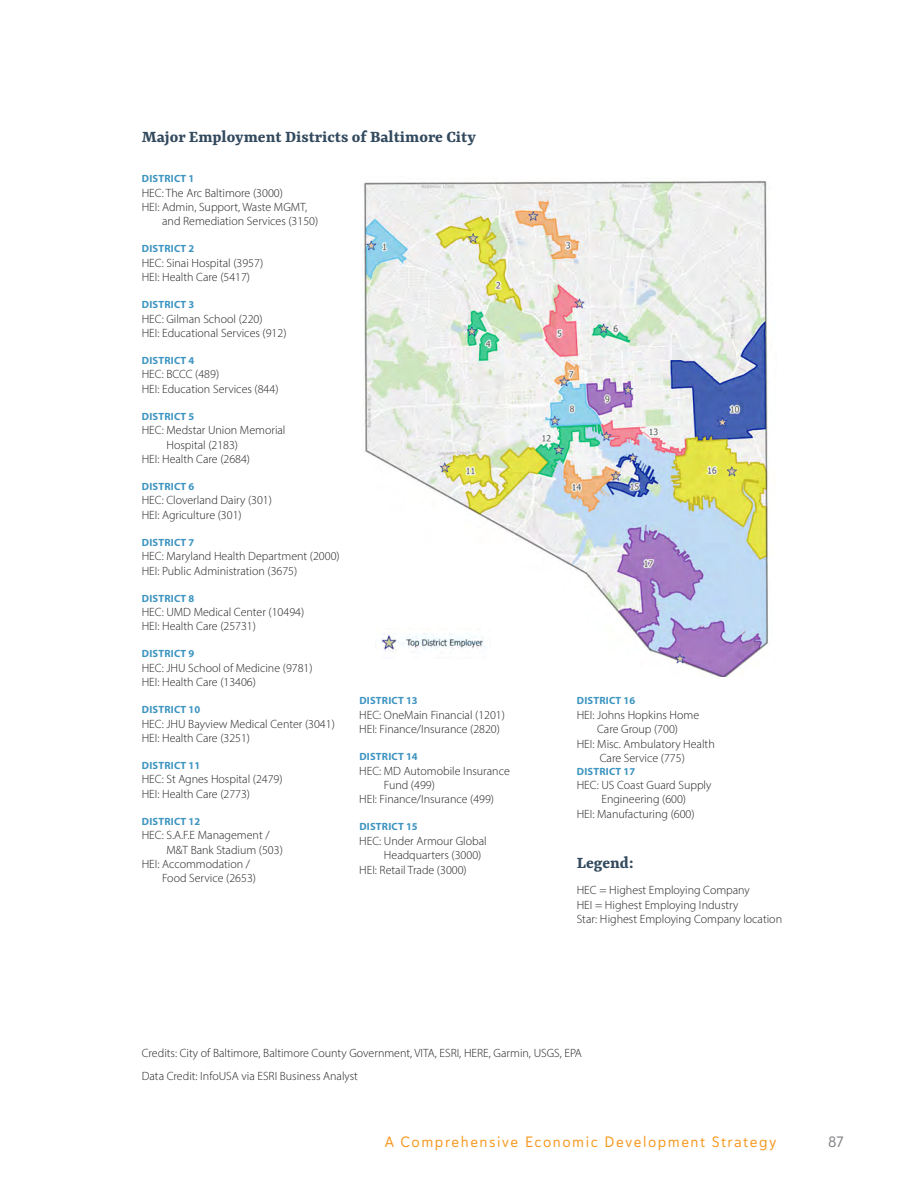
<style>
.page{position:relative;width:918px;height:1188px;background:#fff}
.page>*{position:absolute;margin:0;border:0;box-sizing:border-box;transform-origin:0 0}
.Appendix_Subs{font:700 18px "Yrsa";color:#334a5e}
.t1{font:15px "Haboro Soft Nor Reg";letter-spacing:.1em;color:#f7971d}
.t2{font:15px "Haboro Soft Nor Reg";color:#808285}
.app2-text{font:300 12px/14.4px "Myriad Pro";color:#231f20}
.app7-notes{font:300 12px "Myriad Pro";color:#231f20}
.app10-district{font:700 10.5px "Myriad Pro";letter-spacing:.02em;color:#3e95c1}
</style>
<div class="page">
<img style="left:364px;top:181px;width:404px;height:495px">
<img style="left:375px;top:629px;width:115px;height:29px">
<p class="Appendix_Subs" style="left:142px;top:126px;width:336px">Major Employment Districts of Baltimore City</p>
<p class="app10-district" style="left:142px;top:172px;width:54px">DISTRICT 1</p>
<p class="app2-text" style="left:142px;top:185px;width:143px">HEC: The Arc Baltimore (3000)</p>
<p class="app2-text" style="left:162px;top:200px;width:158px;text-indent:-20px">HEI: Admin, Support, Waste MGMT, and Remediation Services (3150)</p>
<p class="app10-district" style="left:142px;top:242px;width:54px">DISTRICT 2</p>
<p class="app2-text" style="left:142px;top:256px;width:123px">HEC: Sinai Hospital (3957)</p>
<p class="app2-text" style="left:142px;top:270px;width:110px">HEI: Health Care (5417)</p>
<p class="app10-district" style="left:142px;top:298px;width:54px">DISTRICT 3</p>
<p class="app2-text" style="left:142px;top:311px;width:122px">HEC: Gilman School (220)</p>
<p class="app2-text" style="left:142px;top:326px;width:146px">HEI: Educational Services (912)</p>
<p class="app10-district" style="left:142px;top:354px;width:54px">DISTRICT 4</p>
<p class="app2-text" style="left:142px;top:367px;width:79px">HEC: BCCC (489)</p>
<p class="app2-text" style="left:142px;top:382px;width:138px">HEI: Education Services (844)</p>
<p class="app10-district" style="left:142px;top:410px;width:54px">DISTRICT 5</p>
<p class="app2-text" style="left:166px;top:423px;width:121px;text-indent:-25px">HEC: Medstar Union Memorial<br>Hospital (2183)</p>
<p class="app2-text" style="left:142px;top:452px;width:110px">HEI: Health Care (2684)</p>
<p class="app10-district" style="left:142px;top:480px;width:54px">DISTRICT 6</p>
<p class="app2-text" style="left:142px;top:493px;width:132px">HEC: Cloverland Dairy (301)</p>
<p class="app2-text" style="left:142px;top:508px;width:101px">HEI: Agriculture (301)</p>
<p class="app10-district" style="left:142px;top:536px;width:54px">DISTRICT 7</p>
<p class="app2-text" style="left:142px;top:549px;width:199px">HEC: Maryland Health Department (2000)</p>
<p class="app2-text" style="left:142px;top:563px;width:157px">HEI: Public Administration (3675)</p>
<p class="app10-district" style="left:142px;top:591px;width:54px">DISTRICT 8</p>
<p class="app2-text" style="left:142px;top:605px;width:164px">HEC: UMD Medical Center (10494)</p>
<p class="app2-text" style="left:142px;top:619px;width:116px">HEI: Health Care (25731)</p>
<p class="app10-district" style="left:142px;top:647px;width:54px">DISTRICT 9</p>
<p class="app2-text" style="left:142px;top:661px;width:172px">HEC: JHU School of Medicine (9781)</p>
<p class="app2-text" style="left:142px;top:675px;width:116px">HEI: Health Care (13406)</p>
<p class="app10-district" style="left:142px;top:703px;width:60px">DISTRICT 10</p>
<p class="app2-text" style="left:142px;top:716px;width:195px">HEC: JHU Bayview Medical Center (3041)</p>
<p class="app2-text" style="left:142px;top:731px;width:110px">HEI: Health Care (3251)</p>
<p class="app10-district" style="left:142px;top:759px;width:60px">DISTRICT 11</p>
<p class="app2-text" style="left:142px;top:772px;width:142px">HEC: St Agnes Hospital (2479)</p>
<p class="app2-text" style="left:142px;top:787px;width:110px">HEI: Health Care (2773)</p>
<p class="app10-district" style="left:142px;top:815px;width:60px">DISTRICT 12</p>
<p class="app2-text" style="left:166px;top:828px;width:118px;text-indent:-25px">HEC: S.A.F.E Management /<br>M&amp;T Bank Stadium (503)</p>
<p class="app2-text" style="left:162px;top:857px;width:95px;text-indent:-20px">HEI: Accommodation /<br>Food Service (2653)</p>
<p class="app10-district" style="left:359px;top:694px;width:60px">DISTRICT 13</p>
<p class="app2-text" style="left:359px;top:708px;width:147px">HEC: OneMain Financial (1201)</p>
<p class="app2-text" style="left:359px;top:722px;width:142px">HEI: Finance/Insurance (2820)</p>
<p class="app10-district" style="left:359px;top:750px;width:60px">DISTRICT 14</p>
<p class="app2-text" style="left:384px;top:763px;width:127px;text-indent:-25px">HEC: MD Automobile Insurance<br>Fund (499)</p>
<p class="app2-text" style="left:359px;top:792px;width:136px">HEI: Finance/Insurance (499)</p>
<p class="app10-district" style="left:359px;top:820px;width:60px">DISTRICT 15</p>
<p class="app2-text" style="left:384px;top:834px;width:104px;text-indent:-25px">HEC: Under Armour Global<br>Headquarters (3000)</p>
<p class="app2-text" style="left:359px;top:862px;width:109px">HEI: Retail Trade (3000)</p>
<p class="app10-district" style="left:577px;top:694px;width:60px">DISTRICT 16</p>
<p class="app2-text" style="left:577px;top:708px;width:124px;text-align:center">HEI: Johns Hopkins Home<br>Care Group (700)</p>
<p class="app2-text" style="left:577px;top:736px;width:140px;text-align:center">HEI: Misc. Ambulatory Health<br>Care Service (775)</p>
<p class="app10-district" style="left:577px;top:764px;width:60px">DISTRICT 17</p>
<p class="app2-text" style="left:577px;top:778px;width:136px;text-align:center">HEC: US Coast Guard Supply<br>Engineering (600)</p>
<p class="app2-text" style="left:577px;top:807px;width:119px">HEI: Manufacturing (600)</p>
<p class="Appendix_Subs" style="left:577px;top:852px;width:58px">Legend:</p>
<p class="app2-text" style="left:577px;top:883px;width:175px">HEC = Highest Employing Company</p>
<p class="app2-text" style="left:577px;top:897px;width:163px">HEI = Highest Employing Industry</p>
<p class="app2-text" style="left:577px;top:912px;width:207px">Star: Highest Employing Company location</p>
<p class="app7-notes" style="left:142px;top:1046px;width:442px">Credits: City of Baltimore, Baltimore County Government, VITA, ESRI, HERE, Garmin, USGS, EPA</p>
<p class="app7-notes" style="left:142px;top:1069px;width:218px">Data Credit: InfoUSA via ESRI Business Analyst</p>
<p class="t1" style="left:385px;top:1132px;width:393px">A Comprehensive Economic Development Strategy</p>
<p class="t2" style="left:828px;top:1132px;width:17px">87</p>
</div>
